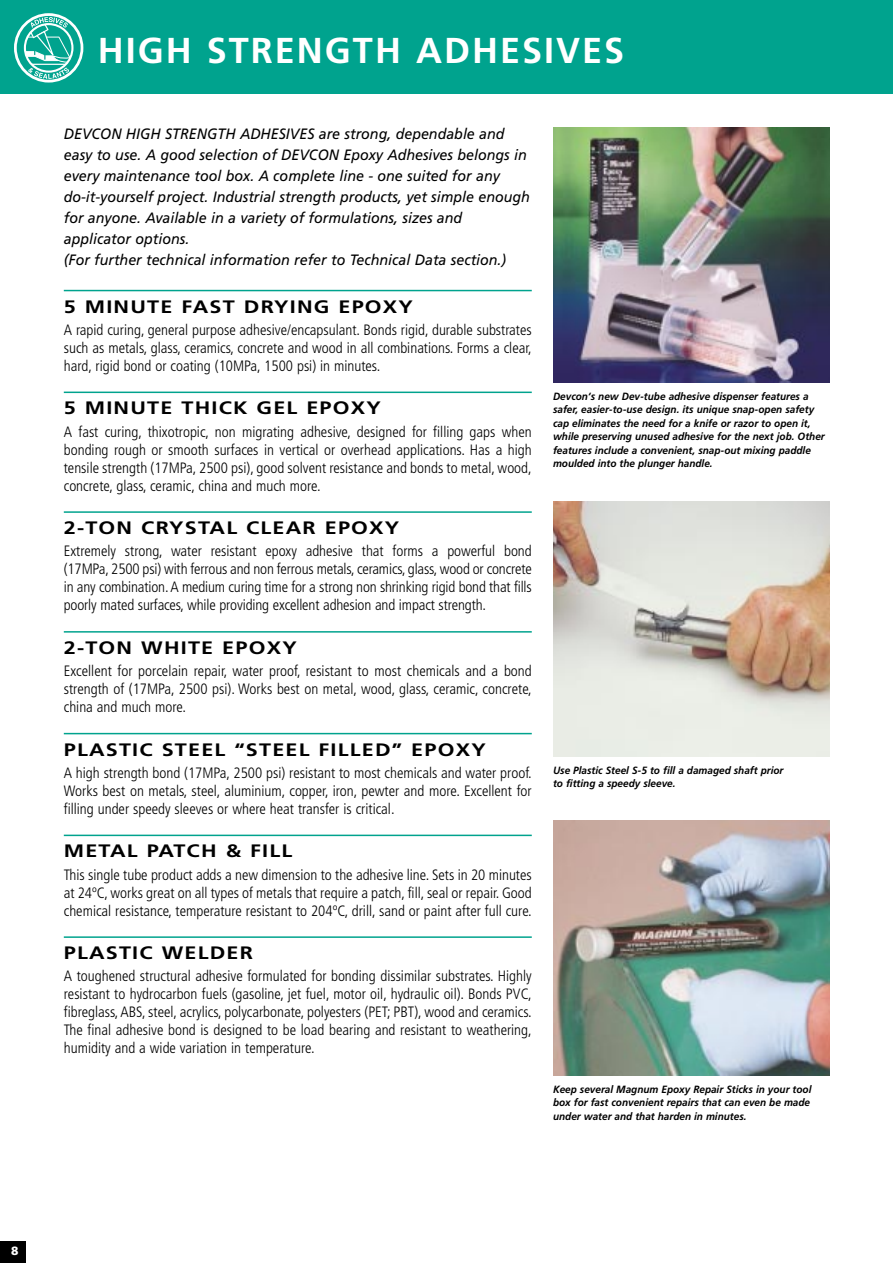
<style>
.page{position:relative;width:893px;height:1263px;background:#fff}
.page>*{position:absolute;margin:0;border:0;box-sizing:border-box;transform-origin:0 0}
.t1{font:700 36px "Frutiger";letter-spacing:.055em;color:#fff}
.t2{font:700 18px "Frutiger";letter-spacing:.055em;color:#000;scale:1.2 1}
.t3{font:300 condensed 15px/18px "Frutiger";color:#000;text-align:justify}
.t4{font:italic 15px/21px "Frutiger";color:#000;scale:.95 1}
.t5{font:900 12px "Frutiger";color:#fff}
.t6{font:italic 700 10.5px/13.5px "Frutiger";color:#000;scale:.95 1}
</style>
<div class="page">
<div style="left:0;top:1242px;width:26px;height:21px;background:#000"></div>
<hr style="left:64px;top:290px;width:467px;height:1px;background:#00a38e">
<hr style="left:64px;top:392px;width:467px;height:1px;background:#00a38e">
<hr style="left:64px;top:511px;width:467px;height:2px;background:#00a38e">
<hr style="left:64px;top:631px;width:467px;height:2px;background:#00a38e">
<hr style="left:64px;top:733px;width:467px;height:1px;background:#00a38e">
<hr style="left:64px;top:835px;width:467px;height:1px;background:#00a38e">
<hr style="left:64px;top:936px;width:467px;height:2px;background:#00a38e">
<div style="left:0;top:0;width:892px;height:94px;background:#00a38e"></div>
<div style="left:14px;top:13px;width:69px;height:70px;border:3px solid #fff;border-radius:50%"></div>
<svg style="left:24px;top:17px;width:47px;height:62px"></svg>
<img style="left:553px;top:128px;width:276px;height:255px">
<img style="left:553px;top:502px;width:276px;height:255px">
<img style="left:553px;top:821px;width:276px;height:255px">
<h1 class="t1" style="left:98px;top:36px;width:528px">HIGH STRENGTH ADHESIVES</h1>
<p class="t4" style="left:64px;top:124px;width:492px">DEVCON HIGH STRENGTH ADHESIVES are strong, dependable and easy to use. A good selection of DEVCON Epoxy Adhesives belongs in every maintenance tool box. A complete line - one suited for any do-it-yourself project. Industrial strength products, yet simple enough for anyone. Available in a variety of formulations, sizes and applicator options.<br>(For further technical information refer to Technical Data section.)</p>
<p class="t2" style="left:64px;top:299px;width:292px">5 MINUTE FAST DRYING EPOXY</p>
<p class="t3" style="left:64px;top:322px;width:469px">A rapid curing, general purpose adhesive/encapsulant. Bonds rigid, durable substrates such as metals, glass, ceramics, concrete and wood in all combinations. Forms a clear, hard, rigid bond or coating (10MPa, 1500 psi) in minutes.</p>
<p class="t2" style="left:64px;top:401px;width:266px">5 MINUTE THICK GEL EPOXY</p>
<p class="t3" style="left:64px;top:424px;width:469px">A fast curing, thixotropic, non migrating adhesive, designed for filling gaps when bonding rough or smooth surfaces in vertical or overhead applications. Has a high tensile strength (17MPa, 2500 psi), good solvent resistance and bonds to metal, wood, concrete, glass, ceramic, china and much more.</p>
<p class="t2" style="left:64px;top:521px;width:281px">2-TON CRYSTAL CLEAR EPOXY</p>
<p class="t3" style="left:64px;top:543px;width:469px">Extremely strong, water resistant epoxy adhesive that forms a powerful bond (17MPa, 2500 psi) with ferrous and non ferrous metals, ceramics, glass, wood or concrete in any combination. A medium curing time for a strong non shrinking rigid bond that fills poorly mated surfaces, while providing excellent adhesion and impact strength.</p>
<p class="t2" style="left:64px;top:640px;width:196px">2-TON WHITE EPOXY</p>
<p class="t3" style="left:64px;top:663px;width:469px">Excellent for porcelain repair, water proof, resistant to most chemicals and a bond strength of (17MPa, 2500 psi). Works best on metal, wood, glass, ceramic, concrete, china and much more.</p>
<p class="t2" style="left:64px;top:742px;width:353px">PLASTIC STEEL “STEEL FILLED” EPOXY</p>
<p class="t3" style="left:64px;top:765px;width:469px">A high strength bond (17MPa, 2500 psi) resistant to most chemicals and water proof.<br>Works best on metals, steel, aluminium, copper, iron, pewter and more. Excellent for filling under speedy sleeves or where heat transfer is critical.</p>
<p class="t2" style="left:64px;top:844px;width:192px">METAL PATCH &amp; FILL</p>
<p class="t3" style="left:64px;top:867px;width:469px">This single tube product adds a new dimension to the adhesive line. Sets in 20 minutes at 24ºC, works great on all types of metals that require a patch, fill, seal or repair. Good chemical resistance, temperature resistant to 204ºC, drill, sand or paint after full cure.</p>
<p class="t2" style="left:64px;top:946px;width:159px">PLASTIC WELDER</p>
<p class="t3" style="left:64px;top:968px;width:469px">A toughened structural adhesive formulated for bonding dissimilar substrates. Highly resistant to hydrocarbon fuels (gasoline, jet fuel, motor oil, hydraulic oil). Bonds PVC, fibreglass, ABS, steel, acrylics, polycarbonate, polyesters (PET; PBT), wood and ceramics.<br>The final adhesive bond is designed to be load bearing and resistant to weathering, humidity and a wide variation in temperature.</p>
<p class="t6" style="left:553px;top:390px;width:287px">Devcon‘s new Dev-tube adhesive dispenser features a safer, easier-to-use design. its unique snap-open safety cap eliminates the need for a knife or razor to open it, while preserving unused adhesive for the next job. Other features include a convenient, snap-out mixing paddle moulded into the plunger handle.</p>
<p class="t6" style="left:553px;top:764px;width:244px">Use Plastic Steel S-5 to fill a damaged shaft prior to fitting a speedy sleeve.</p>
<p class="t6" style="left:553px;top:1083px;width:273px">Keep several Magnum Epoxy Repair Sticks in your tool box for fast convenient repairs that can even be made under water and that harden in minutes.</p>
<p class="t5" style="left:11px;top:1246px;width:9px">8</p>
</div>
